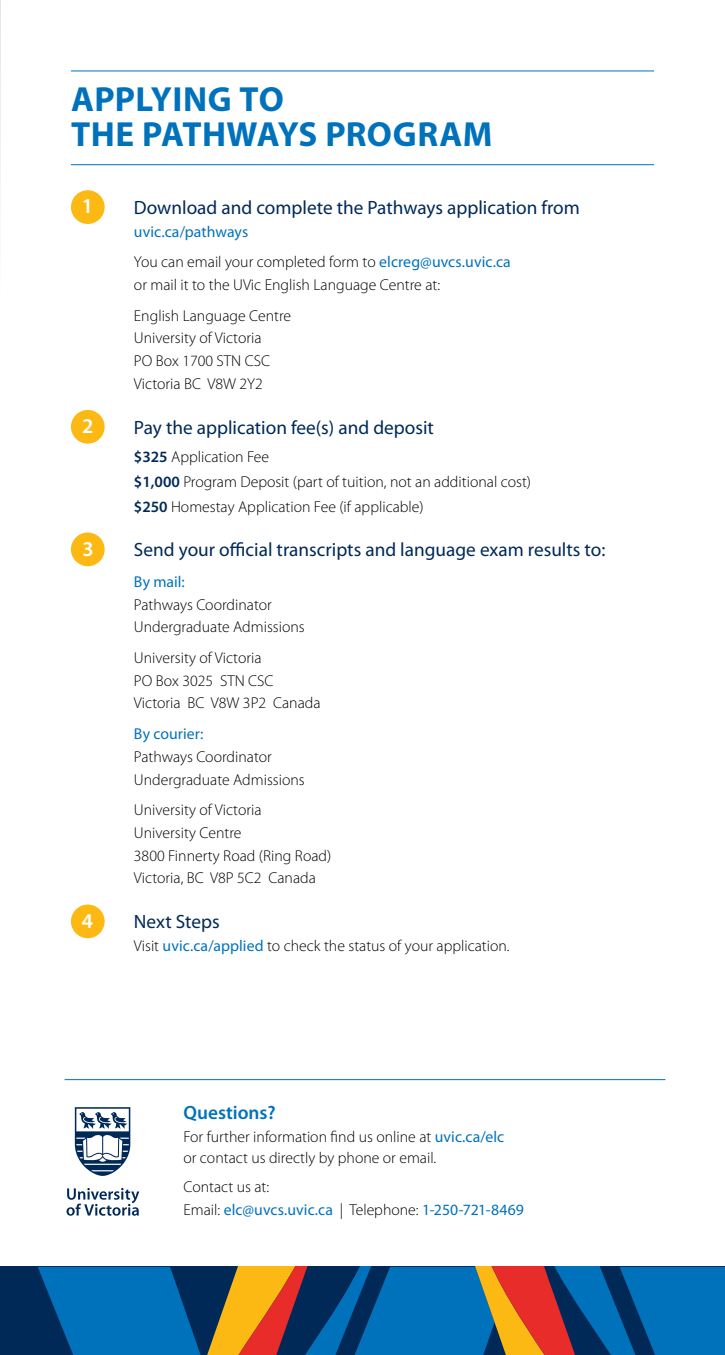
<style>
.page{position:relative;width:725px;height:1355px;background:#fff}
.page>*{position:absolute;margin:0;border:0;box-sizing:border-box;transform-origin:0 0}
.t1{font:700 35px/35px "Myriad Pro";letter-spacing:.01em;color:#0072bc}
.t2{font:600 21px "Myriad Pro";color:#fff}
.t3{font:19.25px "Myriad Pro";color:#002957}
.t4{font:600 19.25px "Myriad Pro";color:#0072bc}
.t5{font:300 15.75px/22.8px "Myriad Pro";color:#000}
.t6{font:15.75px/30.6px "Myriad Pro";letter-spacing:.005em;color:#0072bc}
.s1{font-weight:300;color:#000}
.s2{font-weight:600;color:#002957}
.s3{font-weight:400;color:#0072bc}
</style>
<div class="page">
<hr style="left:0;top:0;width:1px;height:315px;background:#002957">
<hr style="left:71px;top:71px;width:583px;height:1px;background:#0072bc">
<hr style="left:71px;top:164px;width:583px;height:1px;background:#0072bc">
<div style="left:71px;top:190px;width:34px;height:34px;background:#fdb913;border-radius:50%"></div>
<div style="left:71px;top:410px;width:34px;height:33px;background:#fdb913;border-radius:50%"></div>
<div style="left:71px;top:532px;width:34px;height:34px;background:#fdb913;border-radius:50%"></div>
<div style="left:71px;top:904px;width:34px;height:34px;background:#fdb913;border-radius:50%"></div>
<hr style="left:65px;top:1079px;width:600px;height:1px;background:#0072bc">
<svg style="left:66px;top:1188px;width:73px;height:27px"></svg>
<svg style="left:75px;top:1107px;width:55px;height:68px"></svg>
<div style="left:0;top:1266px;width:724px;height:88px;background:#002957"></div>
<svg style="left:38px;top:1266px;width:686px;height:88px"></svg>
<h1 class="t1" style="left:71px;top:80px;width:422px">APPLYING TO<br>THE PATHWAYS PROGRAM</h1>
<h2 class="t2" style="left:82px;top:193px;width:13px">1</h2>
<p class="t3" style="left:134px;top:195px;width:447px">Download and complete the Pathways application from</p>
<p class="t6" style="left:134px;top:216px;width:378px">uvic.ca/pathways<br><span class="s1">You can email your completed form to</span> elcreg@uvcs.uvic.ca</p>
<p class="t5" style="left:134px;top:269px;width:307px;line-height:30.6px">or mail it to the UVic English Language Centre at:<br>English Language Centre</p>
<p class="t5" style="left:134px;top:326px;width:137px">University of Victoria<br>PO Box 1700 STN CSC<br>Victoria BC V8W 2Y2</p>
<h2 class="t2" style="left:82px;top:412px;width:13px">2</h2>
<p class="t3" style="left:134px;top:415px;width:301px">Pay the application fee(s) and deposit</p>
<p class="t5" style="left:134px;top:445px;width:398px;line-height:24.5px"><span class="s2">$325</span> Application Fee<br><span class="s2">$1,000</span> Program Deposit (part of tuition, not an additional cost) <span class="s2">$250</span> Homestay Application Fee (if applicable)</p>
<h2 class="t2" style="left:82px;top:535px;width:13px">3</h2>
<p class="t3" style="left:134px;top:538px;width:473px">Send your official transcripts and language exam results to:</p>
<p class="t6" style="left:134px;top:566px;width:52px">By mail:</p>
<p class="t5" style="left:134px;top:593px;width:172px">Pathways Coordinator<br>Undergraduate Admissions</p>
<p class="t5" style="left:134px;top:646px;width:188px">University of Victoria<br>PO Box 3025 STN CSC<br>Victoria BC V8W 3P2 Canada</p>
<p class="t6" style="left:134px;top:718px;width:71px">By courier:</p>
<p class="t5" style="left:134px;top:745px;width:172px">Pathways Coordinator<br>Undergraduate Admissions</p>
<p class="t5" style="left:134px;top:798px;width:199px">University of Victoria<br>University Centre<br>3800 Finnerty Road (Ring Road)<br>Victoria, BC V8P 5C2 Canada</p>
<h2 class="t2" style="left:82px;top:907px;width:13px">4</h2>
<p class="t3" style="left:134px;top:909px;width:87px">Next Steps</p>
<p class="t5" style="left:134px;top:934px;width:377px">Visit <span class="s3">uvic.ca/applied</span> to check the status of your application.</p>
<p class="t4" style="left:183px;top:1100px;width:94px">Questions?</p>
<p class="t5" style="left:183px;top:1126px;width:322px;line-height:21px">For further information find us online at <span class="s3">uvic.ca/elc </span>or contact us directly by phone or email.</p>
<p class="t6" style="left:183px;top:1175px;width:342px;line-height:22.8px"><span class="s1">Contact us at:<br>Email:</span> elc@uvcs.uvic.ca <span class="s1">| Telephone:</span> 1-250-721-8469</p>
</div>
